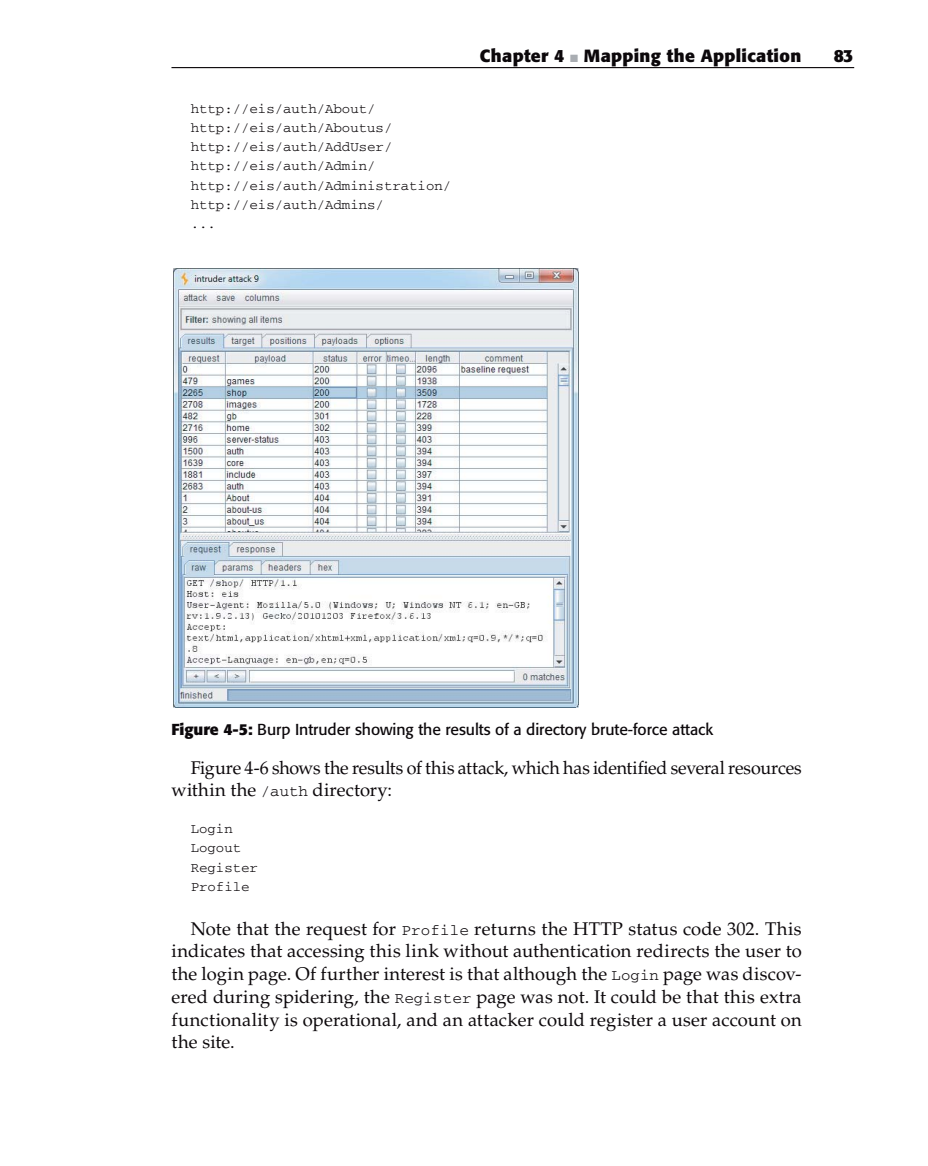
<style>
.page{position:relative;width:928px;height:1166px;background:#fff}
.page>*{position:absolute;margin:0;border:0;box-sizing:border-box;transform-origin:0 0}
.t1{font:18.38px/22.8px "Palatino";color:#0c080b}
.t2{font:700 17.5px "Formata";letter-spacing:.02em;color:#0c080b}
.t3{font:15.75px "Formata";letter-spacing:-.005em;color:#0c080b}
.t4{font:14px/19.2px "Wiley Code";color:#0c080b}
.s1{color:#a9adb2}
.s2{font-weight:700}
.s3{font-family:"Wiley Code";font-size:15.75px}
</style>
<div class="page">
<hr style="left:171px;top:67px;width:683px;height:1px;background:#0c080b">
<img style="left:173px;top:268px;width:405px;height:439px">
<p class="t4" style="left:191px;top:98px;width:262px">http://eis/auth/About/ http://eis/auth/Aboutus/ http://eis/auth/AddUser/ http://eis/auth/Admin/ http://eis/auth/Administration/ http://eis/auth/Admins/<br>...</p>
<p class="t2" style="left:480px;top:48px;width:323px">Chapter 4 <span class="s1">■</span> Mapping the Application</p>
<p class="t2" style="left:834px;top:48px;width:21px">83</p>
<p class="t3" style="left:171px;top:722px;width:543px"><span class="s2">Figure 4-5:</span> Burp Intruder showing the results of a directory brute-force attack</p>
<p class="t1" style="left:171px;top:758px;width:632px;text-indent:19px">Figure 4-6 shows the results of this attack, which has identified several resources within the <span class="s3">/auth</span> directory:</p>
<p class="t4" style="left:191px;top:818px;width:69px">Login<br>Logout<br>Register<br>Profile</p>
<p class="t1" style="left:171px;top:919px;width:632px;text-align:justify;text-indent:19px">Note that the request for <span class="s3">Profile</span> returns the HTTP status code 302. This indicates that accessing this link without authentication redirects the user to the login page. Of further interest is that although the <span class="s3">Login</span> page was discov&shy;ered during spidering, the <span class="s3">Register</span> page was not. It could be that this extra functionality is operational, and an attacker could register a user account on the site.</p>
</div>
